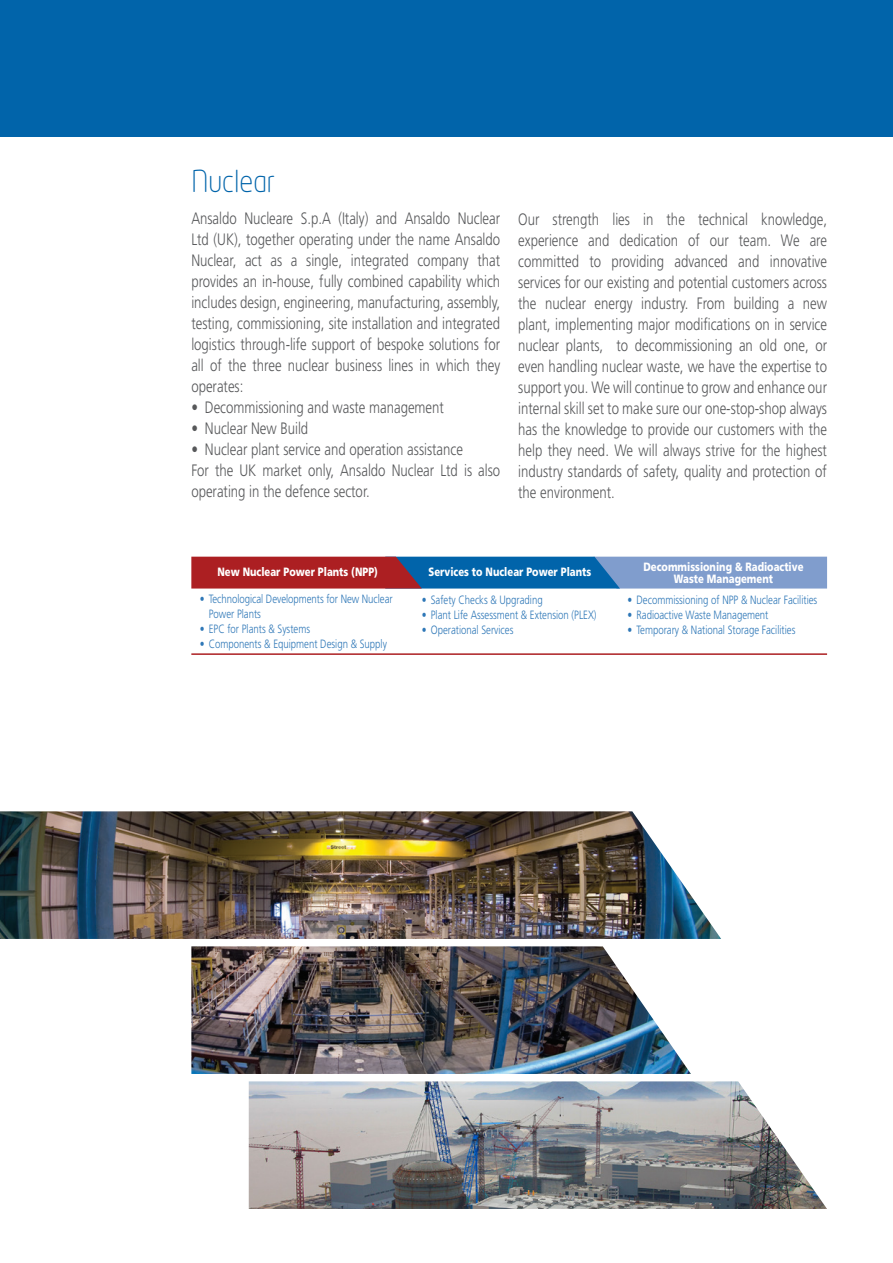
<style>
.page{position:relative;width:893px;height:1263px;background:#fff}
.page>*{position:absolute;margin:0;border:0;box-sizing:border-box;transform-origin:0 0}
.t1{font:300 30px "Neo Tech";color:#0164aa;scale:.9 1}
.t2{font:300 16.5px/21px "Frutiger LT Std";color:#57585a;text-align:justify;scale:.8 1}
.t3{font:300 12px/15px "Frutiger LT Std";color:#2e77b7;scale:.8 1}
.t4{font:900 12px/11.6px "Frutiger LT Std";color:#fff;text-align:center;scale:.8 1}
</style>
<div class="page">
<div style="left:0;top:0;width:893px;height:136px;background:#0164aa"></div>
<svg style="left:191px;top:557px;width:636px;height:31px;background:#676087"></svg>
<hr style="left:191px;top:653px;width:636px;height:2px;background:#ac1f22">
<img style="left:0;top:811px;width:721px;height:128px">
<img style="left:249px;top:1081px;width:578px;height:128px">
<img style="left:191px;top:946px;width:500px;height:128px">
<h1 class="t1" style="left:191px;top:170px;width:95px">Nuclear</h1>
<p class="t2" style="left:191px;top:208px;width:388px">Ansaldo Nucleare S.p.A (Italy) and Ansaldo Nuclear Ltd (UK), together operating under the name Ansaldo Nuclear, act as a single, integrated company that provides an in-house, fully combined capability which includes design, engineering, manufacturing, assembly, testing, commissioning, site installation and integrated logistics through-life support of bespoke solutions for all of the three nuclear business lines in which they operates:</p>
<p class="t2" style="left:191px;top:397px;width:317px">• Decommissioning and waste management</p>
<p class="t2" style="left:191px;top:418px;width:148px">• Nuclear New Build</p>
<p class="t2" style="left:191px;top:439px;width:388px;text-align:left">• Nuclear plant service and operation assistance<br>For the UK market only, Ansaldo Nuclear Ltd is also operating in the defence sector.</p>
<p class="t2" style="left:518px;top:209px;width:388px">Our strength lies in the technical knowledge, experience and dedication of our team. We are committed to providing advanced and innovative services for our existing and potential customers across the nuclear energy industry. From building a new plant, implementing major modifications on in service nuclear plants, to decommissioning an old one, or even handling nuclear waste, we have the expertise to support you. We will continue to grow and enhance our internal skill set to make sure our one-stop-shop always has the knowledge to provide our customers with the help they need. We will always strive for the highest industry standards of safety, quality and protection of the environment.</p>
<p class="t4" style="left:217px;top:566px;width:202px">New Nuclear Power Plants (NPP)</p>
<p class="t3" style="left:209px;top:591px;width:231px;text-indent:-9px">• Technological Developments for New Nuclear<br>Power Plants</p>
<p class="t3" style="left:200px;top:621px;width:139px">• EPC for Plants &amp; Systems</p>
<p class="t3" style="left:200px;top:636px;width:235px">• Components &amp; Equipment Design &amp; Supply</p>
<p class="t4" style="left:428px;top:566px;width:205px">Services to Nuclear Power Plants</p>
<p class="t4" style="left:643px;top:561px;width:202px">Decommissioning &amp; Radioactive<br>Waste Management</p>
<p class="t3" style="left:422px;top:592px;width:153px">• Safety Checks &amp; Upgrading</p>
<p class="t3" style="left:422px;top:607px;width:220px">• Plant Life Assessment &amp; Extension (PLEX)</p>
<p class="t3" style="left:422px;top:622px;width:116px">• Operational Services</p>
<p class="t3" style="left:628px;top:592px;width:239px">• Decommissioning of NPP &amp; Nuclear Facilities</p>
<p class="t3" style="left:628px;top:607px;width:178px">• Radioactive Waste Management</p>
<p class="t3" style="left:628px;top:622px;width:211px">• Temporary &amp; National Storage Facilities</p>
</div>
